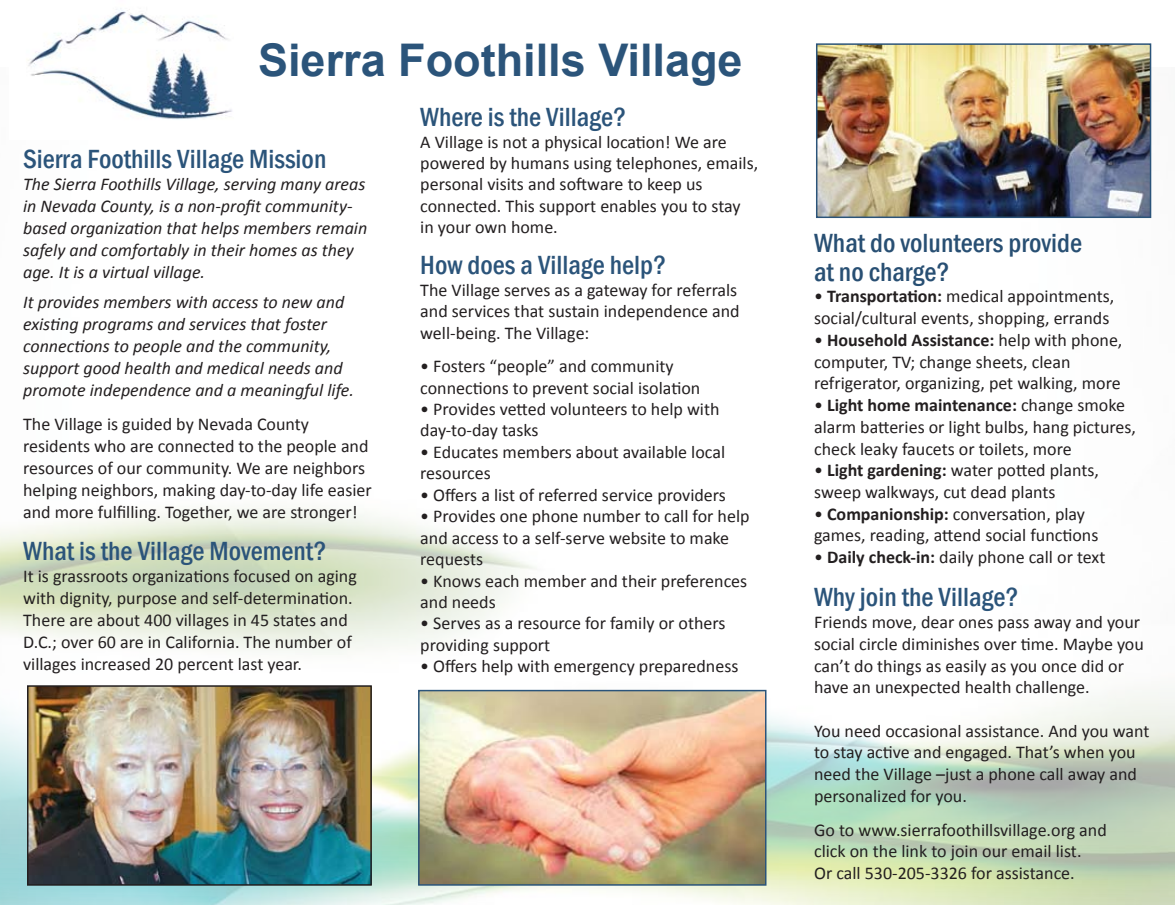
<style>
.page{position:relative;width:1175px;height:905px;background:#fff}
.page>*{position:absolute;margin:0;border:0;box-sizing:border-box;transform-origin:0 0}
.t1{font:700 45px "Arial";color:#2b547a}
.t2{font:500 condensed 27px "Franklin Gothic";color:#2b547a}
.t3{font:500 condensed 27px/29.2px "Franklin Gothic";color:#284f73}
.t4{font:18px/21.8px "Calibri";color:#231f20}
.t5{font:italic 18px/22px "Calibri";color:#231f20}
.s1{font-weight:700}
</style>
<div class="page">
<img style="left:0;top:68px;width:1174px;height:836px">
<img style="left:9px;top:8px;width:242px;height:131px">
<div style="left:258px;top:44px;width:516px;height:50px;background:#fff"></div>
<img style="left:819px;top:46px;width:329px;height:169px">
<div style="left:816px;top:43px;width:335px;height:175px;border:2px solid #2b547a"></div>
<img style="left:30px;top:688px;width:339px;height:194px">
<div style="left:27px;top:685px;width:345px;height:200px;border:2px solid #231f20"></div>
<img style="left:421px;top:692px;width:342px;height:190px">
<div style="left:418px;top:689px;width:348px;height:196px;border:2px solid #2b547a"></div>
<h1 class="t1" style="left:258px;top:31px;width:486px">Sierra Foothills Village</h1>
<h2 class="t2" style="left:23px;top:141px;width:305px">Sierra Foothills Village Mission</h2>
<p class="t5" style="left:23px;top:172px;width:346px">The Sierra Foothills Village, serving many areas in Nevada County, is a non-profit community&shy;based organization that helps members remain safely and comfortably in their homes as they age. It is a virtual village.</p>
<p class="t5" style="left:23px;top:290px;width:332px">It provides members with access to new and existing programs and services that foster connections to people and the community, support good health and medical needs and promote independence and a meaningful life.</p>
<p class="t4" style="left:23px;top:413px;width:350px">The Village is guided by Nevada County residents who are connected to the people and resources of our community. We are neighbors helping neighbors, making day-to-day life easier and more fulfilling. Together, we are stronger!</p>
<h2 class="t2" style="left:23px;top:533px;width:305px">What is the Village Movement?</h2>
<p class="t4" style="left:23px;top:565px;width:335px">It is grassroots organizations focused on aging with dignity, purpose and self-determination.<br>There are about 400 villages in 45 states and D.C.; over 60 are in California. The number of villages increased 20 percent last year.</p>
<h2 class="t2" style="left:420px;top:99px;width:208px">Where is the Village?</h2>
<p class="t4" style="left:420px;top:131px;width:339px">A Village is not a physical location! We are powered by humans using telephones, emails, personal visits and software to keep us connected. This support enables you to stay in your own home.</p>
<h2 class="t2" style="left:420px;top:247px;width:248px">How does a Village help?</h2>
<p class="t4" style="left:420px;top:279px;width:321px">The Village serves as a gateway for referrals and services that sustain independence and well-being. The Village:</p>
<p class="t4" style="left:420px;top:355px;width:281px">• Fosters “people” and community connections to prevent social isolation</p>
<p class="t4" style="left:420px;top:398px;width:301px">• Provides vetted volunteers to help with day-to-day tasks</p>
<p class="t4" style="left:420px;top:441px;width:306px">• Educates members about available local resources</p>
<p class="t4" style="left:420px;top:484px;width:307px">• Offers a list of referred service providers</p>
<p class="t4" style="left:420px;top:505px;width:331px">• Provides one phone number to call for help and access to a self-serve website to make requests</p>
<p class="t4" style="left:420px;top:570px;width:328px">• Knows each member and their preferences and needs</p>
<p class="t4" style="left:420px;top:612px;width:307px">• Serves as a resource for family or others providing support</p>
<p class="t4" style="left:420px;top:655px;width:320px">• Offers help with emergency preparedness</p>
<h2 class="t3" style="left:814px;top:228px;width:269px">What do volunteers provide at no charge?</h2>
<p class="t4" style="left:814px;top:286px;width:302px">• <span class="s1">Transportation:</span> medical appointments, social/cultural events, shopping, errands</p>
<p class="t4" style="left:814px;top:329px;width:310px">• <span class="s1">Household Assistance:</span> help with phone, computer, TV; change sheets, clean refrigerator, organizing, pet walking, more</p>
<p class="t4" style="left:814px;top:394px;width:323px">• <span class="s1">Light home maintenance:</span> change smoke alarm batteries or light bulbs, hang pictures, check leaky faucets or toilets, more</p>
<p class="t4" style="left:814px;top:459px;width:286px">• <span class="s1">Light gardening:</span> water potted plants, sweep walkways, cut dead plants</p>
<p class="t4" style="left:814px;top:503px;width:286px">• <span class="s1">Companionship:</span> conversation, play games, reading, attend social functions</p>
<p class="t4" style="left:814px;top:546px;width:293px">• <span class="s1">Daily check-in:</span> daily phone call or text</p>
<h2 class="t2" style="left:814px;top:579px;width:206px">Why join the Village?</h2>
<p class="t4" style="left:814px;top:611px;width:331px">Friends move, dear ones pass away and your social circle diminishes over time. Maybe you can’t do things as easily as you once did or have an unexpected health challenge.</p>
<p class="t4" style="left:814px;top:719px;width:337px">You need occasional assistance. And you want to stay active and engaged. That’s when you need the Village –just a phone call away and personalized for you.</p>
<p class="t4" style="left:814px;top:818px;width:294px">Go to www.sierrafoothillsvillage.org and click on the link to join our email list.<br>Or call 530-205-3326 for assistance.</p>
</div>
